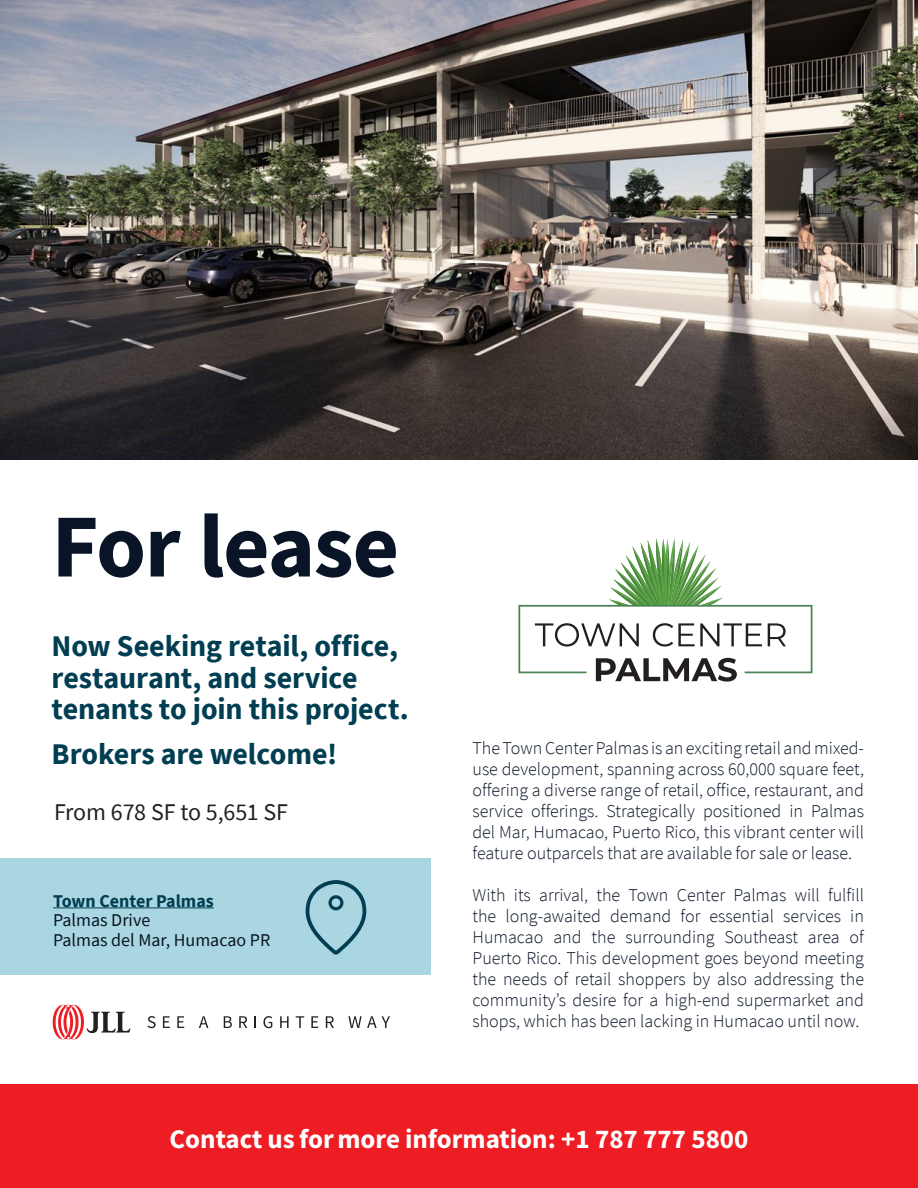
<style>
.page{position:relative;width:918px;height:1188px;background:#fff}
.page>*{position:absolute;margin:0;border:0;box-sizing:border-box;transform-origin:0 0}
.Heading_-_60pt{font:700 90px "Source Sans Pro";letter-spacing:-.015em;color:#091426}
.Heading_-_24pt{font:700 30px/31.5px "Source Sans Pro";letter-spacing:-.005em;color:#013e51}
.t1{font:27px "Source Sans Variable";color:#fff}
.Heading_-_24pt-2{font:24px "Source Sans Pro";letter-spacing:-.005em;color:#231f20}
.Body_Copy__Can_be_10{font:300 18px/21px "Source Sans Pro";color:#091426;text-align:justify}
.X-head{font:18px/19.5px "Source Sans Pro";color:#091526}
.s1{font-weight:700;color:#013e51}
</style>
<div class="page">
<img style="left:0;top:0;width:918px;height:460px">
<div style="left:0;top:858px;width:431px;height:117px;background:#a9d6e0"></div>
<hr style="left:53px;top:907px;width:161px;height:1px;background:#013e51">
<svg style="left:148px;top:1016px;width:8px;height:12px"></svg>
<svg style="left:163px;top:1016px;width:7px;height:12px"></svg>
<svg style="left:177px;top:1016px;width:7px;height:12px"></svg>
<svg style="left:199px;top:1016px;width:9px;height:12px"></svg>
<svg style="left:224px;top:1016px;width:8px;height:12px"></svg>
<svg style="left:239px;top:1016px;width:8px;height:12px"></svg>
<svg style="left:254px;top:1016px;width:2px;height:12px"></svg>
<svg style="left:263px;top:1016px;width:9px;height:12px"></svg>
<svg style="left:280px;top:1016px;width:9px;height:12px"></svg>
<svg style="left:296px;top:1016px;width:8px;height:12px"></svg>
<svg style="left:311px;top:1016px;width:7px;height:12px"></svg>
<svg style="left:326px;top:1016px;width:8px;height:12px"></svg>
<svg style="left:348px;top:1016px;width:42px;height:12px"></svg>
<svg style="left:53px;top:1005px;width:78px;height:34px"></svg>
<div style="left:0;top:1084px;width:918px;height:104px;background:#ee1d23"></div>
<svg style="left:518px;top:538px;width:294px;height:144px"></svg>
<svg style="left:306px;top:880px;width:60px;height:75px"></svg>
<p class="Heading_-_60pt" style="left:52px;top:486px;width:349px">For lease</p>
<p class="Heading_-_24pt" style="left:52px;top:630px;width:359px">Now Seeking retail, office, restaurant, and service tenants to join this project.</p>
<p class="Heading_-_24pt" style="left:52px;top:738px;width:287px">Brokers are welcome!</p>
<p class="Heading_-_24pt-2" style="left:54px;top:796px;width:236px">From 678 SF to 5,651 SF</p>
<p class="X-head" style="left:53px;top:891px;width:219px"><span class="s1">Town Center Palmas<br></span>Palmas Drive<br>Palmas del Mar, Humacao PR</p>
<p class="Body_Copy__Can_be_10" style="left:472px;top:738px;width:393px">The Town Center Palmas is an exciting retail and mixed&shy;use development, spanning across 60,000 square feet, offering a diverse range of retail, office, restaurant, and service offerings. Strategically positioned in Palmas del Mar, Humacao, Puerto Rico, this vibrant center will feature outparcels that are available for sale or lease.</p>
<p class="Body_Copy__Can_be_10" style="left:472px;top:885px;width:393px">With its arrival, the Town Center Palmas will fulfill the long-awaited demand for essential services in Humacao and the surrounding Southeast area of Puerto Rico. This development goes beyond meeting the needs of retail shoppers by also addressing the community’s desire for a high-end supermarket and shops, which has been lacking in Humacao until now.</p>
<p class="t1" style="left:170px;top:1123px;width:580px">Contact us for more information: +1 787 777 5800</p>
</div>
